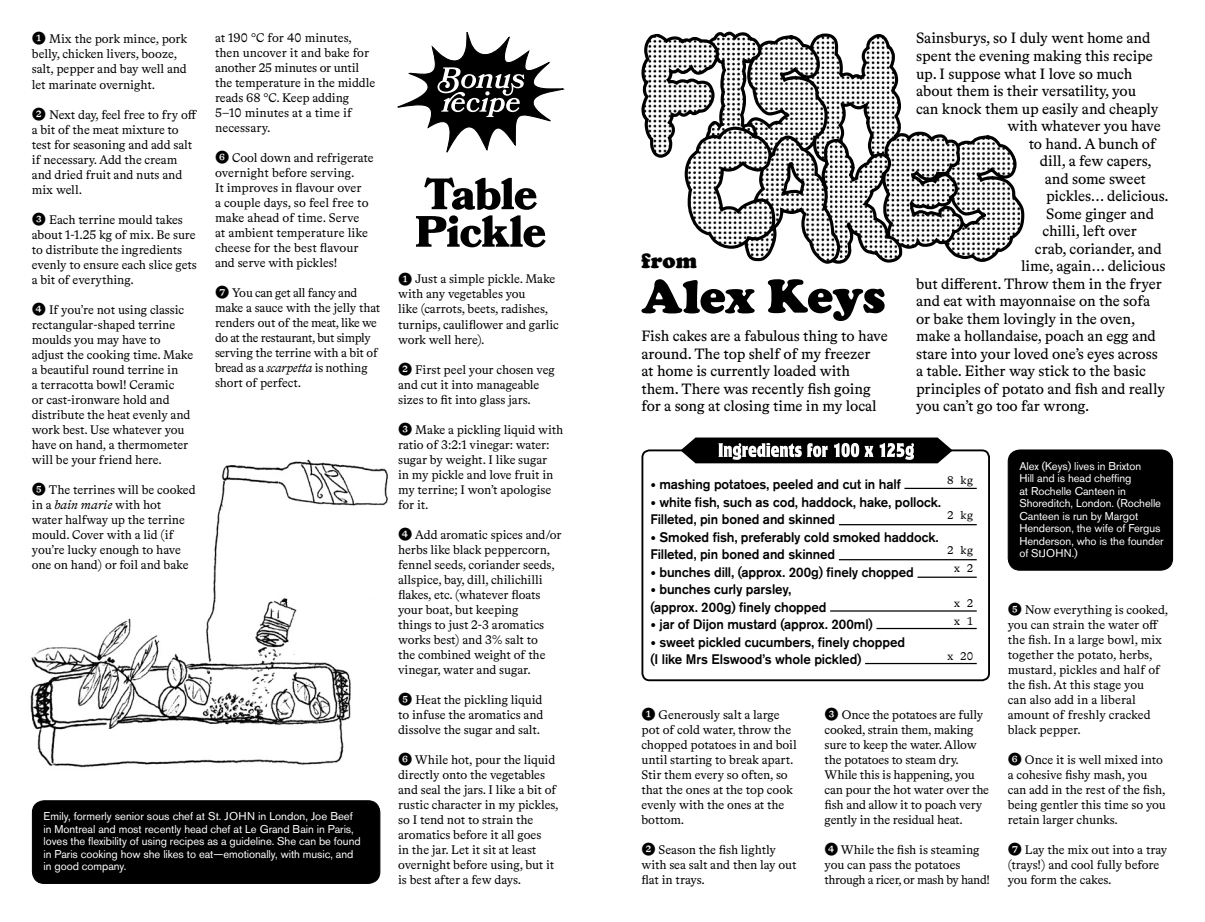
<style>
.page{position:relative;width:1205px;height:922px;background:#fff}
.page>*{position:absolute;margin:0;border:0;box-sizing:border-box;transform-origin:0 0}
.t1{font:20.88px "Cooper Black Std";color:#000}
.t2{font:15px/17.5px "Bradford LL";letter-spacing:-.005em;color:#000}
.t3{font:500 13.75px "Akzidenz Grotesk Pro";letter-spacing:-.005em;color:#000;scale:.96 1}
.t4{font:12.5px/15px "Bradford LL";letter-spacing:-.005em;color:#000}
.t5{font:11.25px/12.5px "Akzidenz Grotesk Pro";letter-spacing:-.005em;color:#fff}
.t6{font:11.25px/17.5px "Bradford Mono LL";color:#000;text-align:center}
.s1{font-weight:500;font-size:15px}
.s2{font-style:italic}
</style>
<div class="page">
<svg style="left:641px;top:31px;width:384px;height:233px"></svg>
<svg style="left:767px;top:279px;width:117px;height:42px"></svg>
<svg style="left:641px;top:279px;width:113px;height:35px"></svg>
<svg style="left:397px;top:32px;width:168px;height:121px"></svg>
<svg style="left:416px;top:177px;width:130px;height:70px"></svg>
<div style="left:1008px;top:450px;width:164px;height:120px;background:#000;border-radius:12px"></div>
<div style="left:1007px;top:449px;width:166px;height:121px;border:1px solid #000;border-radius:12px"></div>
<div style="left:32px;top:800px;width:348px;height:83px;background:#000;border-radius:12px"></div>
<div style="left:32px;top:800px;width:348px;height:83px;border:1px solid #000;border-radius:12px"></div>
<img style="left:30px;top:459px;width:358px;height:309px">
<hr style="left:904px;top:487px;width:73px;height:2px;background:#000">
<hr style="left:839px;top:524px;width:138px;height:1px;background:#000">
<hr style="left:839px;top:559px;width:138px;height:1px;background:#000">
<hr style="left:917px;top:576px;width:60px;height:1px;background:#000">
<hr style="left:830px;top:610px;width:147px;height:1px;background:#000">
<hr style="left:876px;top:627px;width:101px;height:2px;background:#000">
<hr style="left:865px;top:662px;width:112px;height:2px;background:#000">
<div style="left:641px;top:449px;width:349px;height:232px;border:2px solid #000;border-radius:7px"></div>
<svg style="left:680px;top:437px;width:272px;height:26px"></svg>
<p class="t4" style="left:32px;top:31px;width:157px"><span class="s1">❶</span> Mix the pork mince, pork belly, chicken livers, booze, salt, pepper and bay well and let marinate overnight.</p>
<p class="t4" style="left:32px;top:106px;width:167px"><span class="s1">❷</span> Next day, feel free to fry off a bit of the meat mixture to test for seasoning and add salt if necessary. Add the cream and dried fruit and nuts and mix well.</p>
<p class="t4" style="left:32px;top:211px;width:166px"><span class="s1">❸</span> Each terrine mould takes about 1-1.25 kg of mix. Be sure to distribute the ingredients evenly to ensure each slice gets a bit of everything.</p>
<p class="t4" style="left:32px;top:301px;width:163px"><span class="s1">❹</span> If you’re not using classic rectangular-shaped terrine moulds you may have to adjust the cooking time. Make a beautiful round terrine in<br>a terracotta bowl! Ceramic<br>or cast-ironware hold and distribute the heat evenly and work best. Use whatever you have on hand, a thermometer will be your friend here.</p>
<p class="t4" style="left:32px;top:481px;width:165px"><span class="s1">❺</span> The terrines will be cooked in a <span class="s2">bain marie</span> with hot<br>water halfway up the terrine mould. Cover with a lid (if you’re lucky enough to have one on hand) or foil and bake</p>
<p class="t4" style="left:215px;top:29px;width:162px">at 190 °C for 40 minutes, then uncover it and bake for another 25 minutes or until the temperature in the middle reads 68 °C. Keep adding<br>5–10 minutes at a time if necessary.</p>
<p class="t4" style="left:215px;top:149px;width:160px"><span class="s1">❻</span> Cool down and refrigerate overnight before serving.<br>It improves in flavour over<br>a couple days, so feel free to make ahead of time. Serve<br>at ambient temperature like cheese for the best flavour and serve with pickles!</p>
<p class="t4" style="left:215px;top:284px;width:167px"><span class="s1">❼</span> You can get all fancy and make a sauce with the jelly that renders out of the meat, like we do at the restaurant, but simply serving the terrine with a bit of bread as a <span class="s2">scarpetta</span> is nothing short of perfect.</p>
<p class="t5" style="left:44px;top:809px;width:319px">Emily, formerly senior sous chef at St. JOHN in London, Joe Beef in Montreal and most recently head chef at Le Grand Bain in Paris, loves the flexibility of using recipes as a guideline. She can be found in Paris cooking how she likes to eat—emotionally, with music, and in good company.</p>
<p class="t4" style="left:398px;top:271px;width:162px"><span class="s1">❶</span> Just a simple pickle. Make with any vegetables you<br>like (carrots, beets, radishes, turnips, cauliflower and garlic work well here).</p>
<p class="t4" style="left:398px;top:361px;width:158px"><span class="s1">❷</span> First peel your chosen veg and cut it into manageable sizes to fit into glass jars.</p>
<p class="t4" style="left:398px;top:421px;width:167px"><span class="s1">❸</span> Make a pickling liquid with ratio of 3:2:1 vinegar: water: sugar by weight. I like sugar<br>in my pickle and love fruit in my terrine; I won’t apologise for it.</p>
<p class="t4" style="left:398px;top:526px;width:165px"><span class="s1">❹</span> Add aromatic spices and/or herbs like black peppercorn, fennel seeds, coriander seeds, allspice, bay, dill, chilichilli flakes, etc. (whatever floats your boat, but keeping<br>things to just 2-3 aromatics works best) and 3% salt to<br>the combined weight of the vinegar, water and sugar.</p>
<p class="t4" style="left:398px;top:691px;width:147px;text-align:justify"><span class="s1">❺</span> Heat the pickling liquid to infuse the aromatics and dissolve the sugar and salt.</p>
<p class="t4" style="left:398px;top:751px;width:162px"><span class="s1">❻</span> While hot, pour the liquid directly onto the vegetables and seal the jars. I like a bit of rustic character in my pickles, so I tend not to strain the aromatics before it all goes<br>in the jar. Let it sit at least overnight before using, but it is best after a few days.</p>
<h1 class="t1" style="left:641px;top:248px;width:57px">from</h1>
<p class="t2" style="left:641px;top:327px;width:248px">Fish cakes are a fabulous thing to have around. The top shelf of my freezer<br>at home is currently loaded with them. There was recently fish going for a song at closing time in my local</p>
<p class="t2" style="left:916px;top:29px;width:236px">Sainsburys, so I duly went home and</p>
<p class="t2" style="left:916px;top:46px;width:238px">spent the evening making this recipe</p>
<p class="t2" style="left:916px;top:64px;width:218px">up. I suppose what I love so much</p>
<p class="t2" style="left:916px;top:81px;width:221px">about them is their versatility, you</p>
<p class="t2" style="left:916px;top:99px;width:244px">can knock them up easily and cheaply</p>
<p class="t2" style="left:1007px;top:116px;width:155px">with whatever you have</p>
<p class="t2" style="left:1028px;top:134px;width:129px">to hand. A bunch of</p>
<p class="t2" style="left:1040px;top:151px;width:114px">dill, a few capers,</p>
<p class="t2" style="left:1045px;top:169px;width:103px">and some sweet</p>
<p class="t2" style="left:1046px;top:186px;width:124px">pickles… delicious.</p>
<p class="t2" style="left:1046px;top:204px;width:109px">Some ginger and</p>
<p class="t2" style="left:1042px;top:221px;width:96px">chilli, left over</p>
<p class="t2" style="left:1035px;top:239px;width:128px">crab, coriander, and</p>
<p class="t2" style="left:1021px;top:256px;width:146px">lime, again… delicious</p>
<p class="t2" style="left:916px;top:274px;width:247px">but different. Throw them in the fryer</p>
<p class="t2" style="left:916px;top:292px;width:235px">and eat with mayonnaise on the sofa</p>
<p class="t2" style="left:916px;top:309px;width:221px">or bake them lovingly in the oven,</p>
<p class="t2" style="left:916px;top:327px;width:241px">make a hollandaise, poach an egg and</p>
<p class="t2" style="left:916px;top:344px;width:243px">stare into your loved one’s eyes across</p>
<p class="t2" style="left:916px;top:362px;width:231px">a table. Either way stick to the basic</p>
<p class="t2" style="left:916px;top:379px;width:250px">principles of potato and fish and really</p>
<p class="t2" style="left:916px;top:397px;width:175px">you can’t go too far wrong.</p>
<p class="t6" style="left:947px;top:471px;width:28px">8 kg</p>
<p class="t6" style="left:947px;top:506px;width:28px">2 kg</p>
<p class="t6" style="left:947px;top:541px;width:28px">2 kg x 2</p>
<p class="t6" style="left:953px;top:593px;width:21px;text-align:left">x 2 x 1</p>
<p class="t6" style="left:947px;top:646px;width:28px">x 20</p>
<p class="t3" style="left:659px;top:475px;width:253px">mashing potatoes, peeled and cut in half</p>
<p class="t3" style="left:659px;top:492px;width:295px">white fish, such as cod, haddock, hake, pollock.</p>
<p class="t3" style="left:650px;top:510px;width:194px">Filleted, pin boned and skinned</p>
<p class="t3" style="left:659px;top:527px;width:292px">Smoked fish, preferably cold smoked haddock.</p>
<p class="t3" style="left:650px;top:545px;width:194px">Filleted, pin boned and skinned</p>
<p class="t3" style="left:659px;top:562px;width:267px">bunches dill, (approx. 200g) finely chopped</p>
<p class="t3" style="left:659px;top:580px;width:139px">bunches curly parsley,</p>
<p class="t3" style="left:650px;top:597px;width:185px">(approx. 200g) finely chopped</p>
<p class="t3" style="left:659px;top:615px;width:224px">jar of Dijon mustard (approx. 200ml)</p>
<p class="t3" style="left:659px;top:632px;width:257px">sweet pickled cucumbers, finely chopped</p>
<p class="t3" style="left:650px;top:650px;width:221px">(I like Mrs Elswood’s whole pickled)</p>
<p class="t4" style="left:641px;top:706px;width:157px"><span class="s1">❶</span> Generously salt a large pot of cold water, throw the chopped potatoes in and boil until starting to break apart.<br>Stir them every so often, so that the ones at the top cook evenly with the ones at the bottom.</p>
<p class="t4" style="left:641px;top:841px;width:156px"><span class="s1">❷</span> Season the fish lightly with sea salt and then lay out flat in trays.</p>
<p class="t4" style="left:824px;top:706px;width:166px"><span class="s1">❸</span> Once the potatoes are fully cooked, strain them, making sure to keep the water. Allow the potatoes to steam dry.<br>While this is happening, you can pour the hot water over the fish and allow it to poach very gently in the residual heat.</p>
<p class="t4" style="left:824px;top:841px;width:167px"><span class="s1">❹</span> While the fish is steaming you can pass the potatoes through a ricer, or mash by hand!</p>
<p class="t5" style="left:1019px;top:459px;width:146px">Alex (Keys) lives in Brixton<br>Hill and is head cheffing<br>at Rochelle Canteen in<br>Shoreditch, London. (Rochelle<br>Canteen is run by Margot<br>Henderson, the wife of Fergus<br>Henderson, who is the founder of StJOHN.)</p>
<p class="t4" style="left:1007px;top:601px;width:162px"><span class="s1">❺</span> Now everything is cooked, you can strain the water off the fish. In a large bowl, mix together the potato, herbs, mustard, pickles and half of the fish. At this stage you<br>can also add in a liberal amount of freshly cracked black pepper.</p>
<p class="t4" style="left:1007px;top:751px;width:160px"><span class="s1">❻</span> Once it is well mixed into a cohesive fishy mash, you can add in the rest of the fish, being gentler this time so you retain larger chunks.</p>
<p class="t4" style="left:1007px;top:841px;width:161px"><span class="s1">❼</span> Lay the mix out into a tray (trays!) and cool fully before you form the cakes.</p>
</div>
